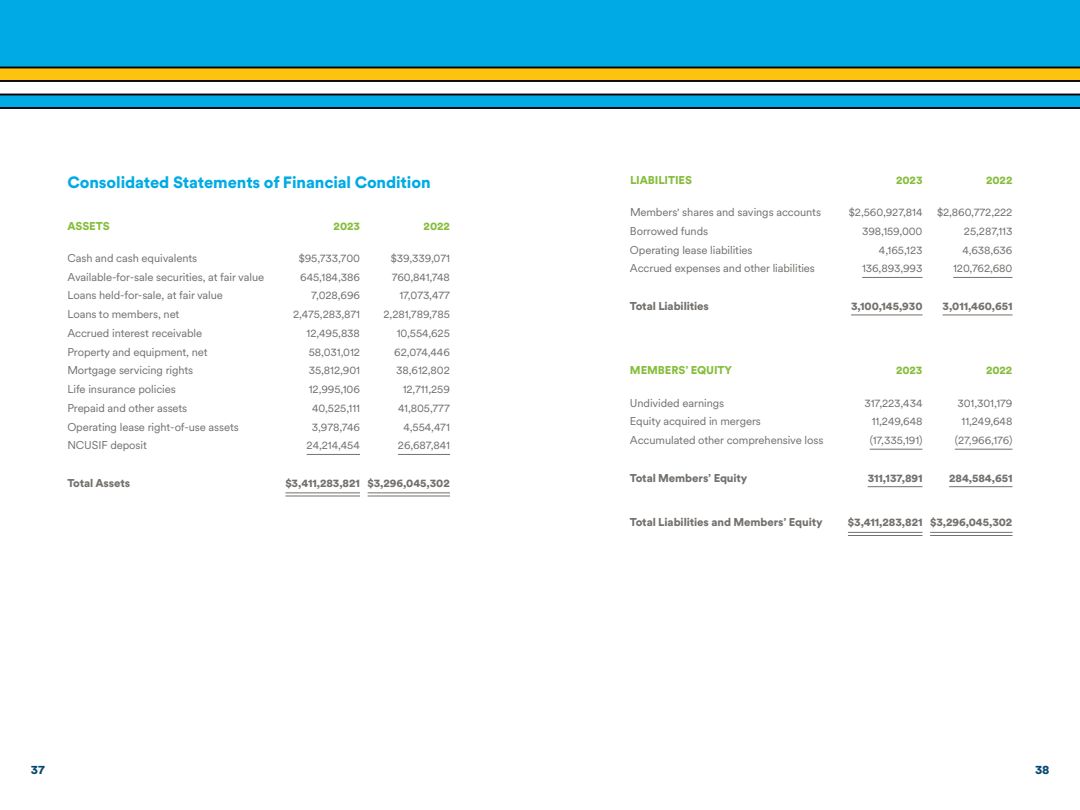
<style>
.page{position:relative;width:1080px;height:810px;background:#fff}
.page>*{position:absolute;margin:0;border:0;box-sizing:border-box;transform-origin:0 0}
.t1{font:900 16.25px "Circular XX";letter-spacing:-.005em;color:#00abe5}
.t2{font:900 12.5px "Circular XX";color:#064874}
.t3{font:11.25px "Circular XX";letter-spacing:-.01em;color:#73706d}
.t4{font:900 11.25px "Circular XX";letter-spacing:-.005em;color:#73706d}
.t5{font:900 11.25px "Circular XX";letter-spacing:-.005em;color:#85bd3b}
</style>
<div class="page">
<div style="left:0;top:0;width:1080px;height:108px;background:#00abe5"></div>
<div style="left:0;top:81px;width:1080px;height:13px;background:#fff"></div>
<div style="left:0;top:68px;width:1080px;height:13px;background:#fec210"></div>
<hr style="left:0;top:80px;width:1080px;height:2px;background:#000">
<hr style="left:0;top:67px;width:1080px;height:1px;background:#000">
<hr style="left:0;top:94px;width:1080px;height:1px;background:#000">
<hr style="left:0;top:107px;width:1080px;height:2px;background:#000">
<hr style="left:307px;top:454px;width:53px;height:1px;background:#73706d">
<hr style="left:398px;top:454px;width:52px;height:1px;background:#73706d">
<hr style="left:285px;top:493px;width:75px;height:1px;background:#73706d">
<hr style="left:285px;top:496px;width:75px;height:1px;background:#73706d">
<hr style="left:368px;top:493px;width:82px;height:1px;background:#73706d">
<hr style="left:368px;top:496px;width:82px;height:1px;background:#73706d">
<hr style="left:862px;top:277px;width:60px;height:1px;background:#73706d">
<hr style="left:953px;top:277px;width:59px;height:1px;background:#73706d">
<hr style="left:851px;top:315px;width:72px;height:1px;background:#73706d">
<hr style="left:943px;top:315px;width:70px;height:1px;background:#73706d">
<hr style="left:870px;top:449px;width:52px;height:1px;background:#73706d">
<hr style="left:955px;top:449px;width:57px;height:1px;background:#73706d">
<hr style="left:868px;top:486px;width:54px;height:1px;background:#73706d">
<hr style="left:949px;top:486px;width:64px;height:1px;background:#73706d">
<hr style="left:848px;top:532px;width:74px;height:1px;background:#73706d">
<hr style="left:848px;top:535px;width:74px;height:1px;background:#73706d">
<hr style="left:930px;top:532px;width:83px;height:1px;background:#73706d">
<hr style="left:930px;top:535px;width:83px;height:1px;background:#73706d">
<h1 class="t1" style="left:68px;top:171px;width:365px">Consolidated Statements of Financial Condition</h1>
<p class="t5" style="left:68px;top:218px;width:44px">ASSETS</p>
<p class="t5" style="left:334px;top:218px;width:28px">2023</p>
<p class="t5" style="left:424px;top:218px;width:28px">2022</p>
<p class="t3" style="left:68px;top:250px;width:131px">Cash and cash equivalents</p>
<p class="t3" style="left:299px;top:250px;width:63px">$95,733,700</p>
<p class="t3" style="left:391px;top:250px;width:61px">$39,339,071</p>
<p class="t3" style="left:67px;top:269px;width:198px">Available-for-sale securities, at fair value</p>
<p class="t3" style="left:300px;top:269px;width:61px">645,184,386</p>
<p class="t3" style="left:392px;top:269px;width:60px">760,841,748</p>
<p class="t3" style="left:67px;top:288px;width:157px">Loans held-for-sale, at fair value</p>
<p class="t3" style="left:311px;top:288px;width:50px">7,028,696</p>
<p class="t3" style="left:399px;top:288px;width:52px">17,073,477</p>
<p class="t3" style="left:67px;top:307px;width:113px">Loans to members, net</p>
<p class="t3" style="left:293px;top:307px;width:68px">2,475,283,871</p>
<p class="t3" style="left:384px;top:307px;width:68px">2,281,789,785</p>
<p class="t3" style="left:67px;top:326px;width:136px">Accrued interest receivable</p>
<p class="t3" style="left:307px;top:326px;width:55px">12,495,838</p>
<p class="t3" style="left:397px;top:326px;width:55px">10,554,625</p>
<p class="t3" style="left:67px;top:344px;width:142px">Property and equipment, net</p>
<p class="t3" style="left:309px;top:344px;width:53px">58,031,012</p>
<p class="t3" style="left:394px;top:344px;width:57px">62,074,446</p>
<p class="t3" style="left:67px;top:363px;width:127px">Mortgage servicing rights</p>
<p class="t3" style="left:309px;top:363px;width:53px">35,812,901</p>
<p class="t3" style="left:396px;top:363px;width:55px">38,612,802</p>
<p class="t3" style="left:67px;top:382px;width:110px">Life insurance policies</p>
<p class="t3" style="left:309px;top:382px;width:53px">12,995,106</p>
<p class="t3" style="left:403px;top:382px;width:49px">12,711,259</p>
<p class="t3" style="left:67px;top:401px;width:121px">Prepaid and other assets</p>
<p class="t3" style="left:312px;top:401px;width:49px">40,525,111</p>
<p class="t3" style="left:398px;top:401px;width:53px">41,805,777</p>
<p class="t3" style="left:67px;top:419px;width:173px">Operating lease right-of-use assets</p>
<p class="t3" style="left:312px;top:419px;width:50px">3,978,746</p>
<p class="t3" style="left:403px;top:419px;width:48px">4,554,471</p>
<p class="t3" style="left:67px;top:438px;width:81px">NCUSIF deposit</p>
<p class="t3" style="left:307px;top:438px;width:55px">24,214,454</p>
<p class="t3" style="left:398px;top:438px;width:53px">26,687,841</p>
<p class="t4" style="left:67px;top:475px;width:64px">Total Assets</p>
<p class="t4" style="left:285px;top:475px;width:166px">$3,411,283,821 $3,296,045,302</p>
<p class="t5" style="left:630px;top:172px;width:64px">LIABILITIES</p>
<p class="t5" style="left:896px;top:172px;width:28px">2023</p>
<p class="t5" style="left:986px;top:172px;width:28px">2022</p>
<p class="t3" style="left:630px;top:205px;width:193px">Members' shares and savings accounts</p>
<p class="t3" style="left:849px;top:205px;width:75px">$2,560,927,814</p>
<p class="t3" style="left:937px;top:205px;width:77px">$2,860,772,222</p>
<p class="t3" style="left:630px;top:223px;width:80px">Borrowed funds</p>
<p class="t3" style="left:862px;top:223px;width:62px">398,159,000</p>
<p class="t3" style="left:964px;top:223px;width:50px">25,287,113</p>
<p class="t3" style="left:630px;top:242px;width:124px">Operating lease liabilities</p>
<p class="t3" style="left:879px;top:242px;width:45px">4,165,123</p>
<p class="t3" style="left:962px;top:242px;width:52px">4,638,636</p>
<p class="t3" style="left:630px;top:261px;width:187px">Accrued expenses and other liabilities</p>
<p class="t3" style="left:862px;top:261px;width:62px">136,893,993</p>
<p class="t3" style="left:953px;top:261px;width:61px">120,762,680</p>
<p class="t4" style="left:630px;top:298px;width:81px">Total Liabilities</p>
<p class="t4" style="left:851px;top:298px;width:73px">3,100,145,930</p>
<p class="t4" style="left:943px;top:298px;width:71px">3,011,460,651</p>
<p class="t5" style="left:630px;top:363px;width:104px">MEMBERS’ EQUITY</p>
<p class="t5" style="left:896px;top:363px;width:28px">2023</p>
<p class="t5" style="left:986px;top:363px;width:28px">2022</p>
<p class="t3" style="left:630px;top:395px;width:96px">Undivided earnings</p>
<p class="t3" style="left:864px;top:395px;width:60px">317,223,434</p>
<p class="t3" style="left:958px;top:395px;width:56px">301,301,179</p>
<p class="t3" style="left:630px;top:414px;width:133px">Equity acquired in mergers</p>
<p class="t3" style="left:872px;top:414px;width:52px">11,249,648</p>
<p class="t3" style="left:962px;top:414px;width:52px">11,249,648</p>
<p class="t3" style="left:630px;top:433px;width:195px">Accumulated other comprehensive loss</p>
<p class="t3" style="left:870px;top:433px;width:54px">(17,335,191)</p>
<p class="t3" style="left:955px;top:433px;width:59px">(27,966,176)</p>
<p class="t4" style="left:630px;top:470px;width:119px">Total Members’ Equity</p>
<p class="t4" style="left:868px;top:470px;width:56px">311,137,891</p>
<p class="t4" style="left:949px;top:470px;width:65px">284,584,651</p>
<p class="t4" style="left:630px;top:515px;width:194px">Total Liabilities and Members’ Equity</p>
<p class="t4" style="left:848px;top:515px;width:166px">$3,411,283,821 $3,296,045,302</p>
<p class="t2" style="left:31px;top:761px;width:16px">37</p>
<p class="t2" style="left:1035px;top:761px;width:16px">38</p>
</div>
